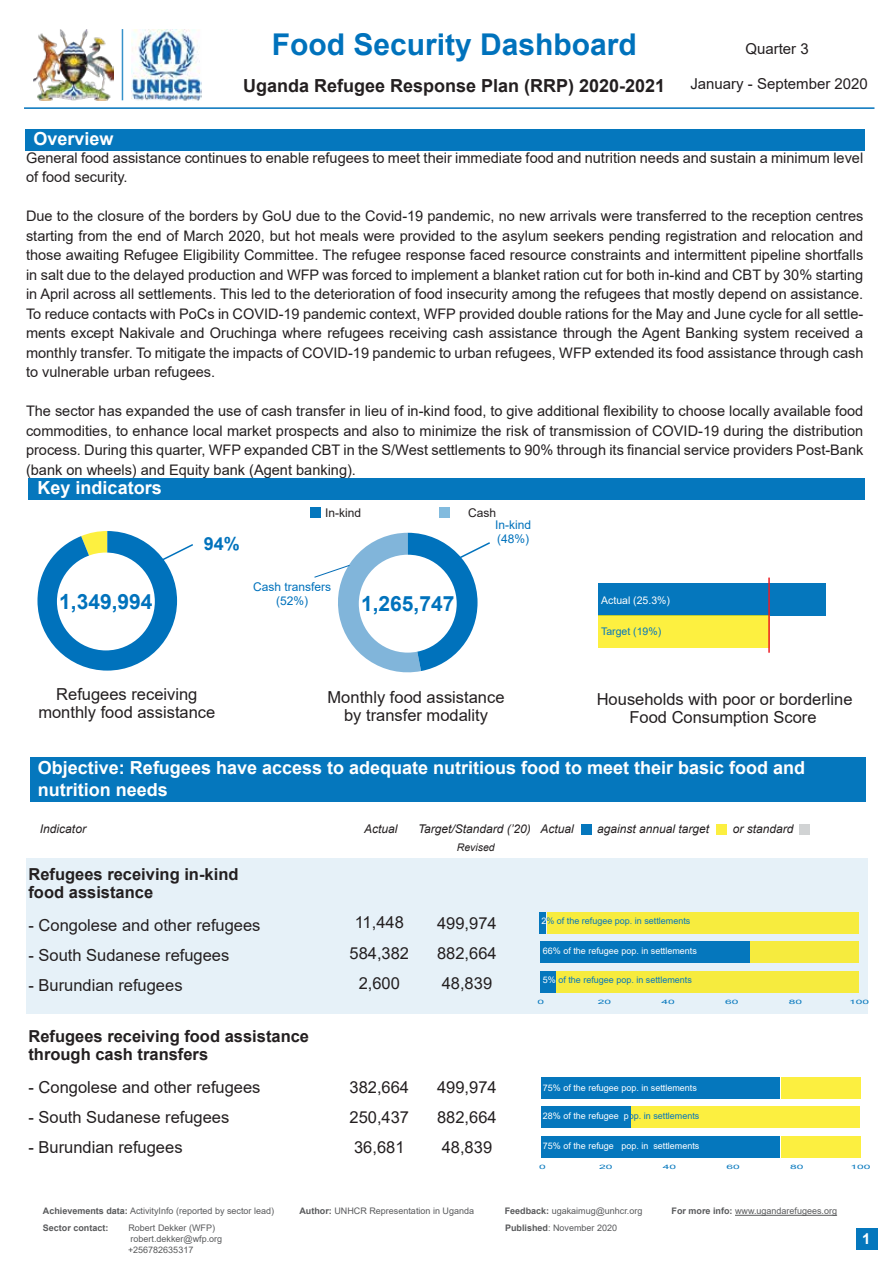
<style>
.page{position:relative;width:893px;height:1263px;background:#fff}
.page>*{position:absolute;margin:0;border:0;box-sizing:border-box;transform-origin:0 0}
.t1{font:700 30px "Arial";color:#0072bc}
.t2{font:700 21px "Arial";color:#0072bc}
.t3{font:700 18px/21.6px "Arial";color:#fff}
.t4{font:700 18px "Arial";color:#231f20}
.t5{font:700 18px "Arial";color:#0072bc}
.t6{font:16.5px/30px "Arial";color:#231f20;text-align:center}
.t7{font:700 16.5px/18px "Arial";color:#231f20}
.t8{font:15px "Arial";color:#231f20}
.t9{font:700 15px "Arial";color:#fff}
.t10{font:14.55px/19.5px "Arial";color:#231f20;text-align:justify}
.t11{font:italic 12px "Arial";color:#231f20}
.t12{font:12px/14.4px "Arial";color:#0072bc}
.t13{font:12px "Arial";color:#231f20}
.t14{font:10.5px "Arial";color:#fff}
.t15{font:10.5px "Arial";color:#0577bd}
.t16{font:italic 10.5px "Arial";color:#231f20}
.t17{font:9px/10.9px "Arial";color:#595a5c}
.t18{font:9px "Arial";color:#fff}
.t19{font:9px "Arial";color:#0877bd}
.t20{font:700 9px "Arial";color:#595a5c}
.t21{font:6px "Arial";color:#0577bd;scale:2 1}
.s1{color:#fff}
.s2{color:#0a77bd}
.s3{color:#0677bd}
.s4{color:#0a72ba}
.s5{color:#0072bc}
.s6{color:#0577bd}
.s7{font-weight:700}
</style>
<div class="page">
<div style="left:27px;top:858px;width:841px;height:155px;background:#e6f1f8"></div>
<div style="left:26px;top:129px;width:839px;height:21px;background:#0577bd"></div>
<hr style="left:735px;top:1215px;width:102px;height:1px;background:#595a5c">
<hr style="left:24px;top:107px;width:850px;height:2px;background:#0072bc">
<img style="left:33px;top:29px;width:80px;height:71px">
<img style="left:131px;top:29px;width:71px;height:71px">
<hr style="left:122px;top:29px;width:1px;height:71px;background:#0577bd">
<div style="left:29px;top:478px;width:836px;height:22px;background:#0577bd"></div>
<div style="left:30px;top:757px;width:835px;height:45px;background:#0577bd"></div>
<div style="left:581px;top:824px;width:11px;height:11px;background:#0577bd"></div>
<div style="left:716px;top:824px;width:11px;height:10px;background:#fcef40"></div>
<div style="left:781px;top:1077px;width:79px;height:21px;background:#fcef40"></div>
<div style="left:631px;top:1107px;width:229px;height:21px;background:#fcef40"></div>
<div style="left:781px;top:1136px;width:79px;height:21px;background:#fcef40"></div>
<div style="left:541px;top:1077px;width:239px;height:21px;background:#0577bd"></div>
<div style="left:541px;top:1107px;width:89px;height:21px;background:#0577bd"></div>
<div style="left:541px;top:1136px;width:239px;height:21px;background:#0577bd"></div>
<div style="left:598px;top:583px;width:228px;height:33px;background:#0577bd"></div>
<div style="left:598px;top:615px;width:171px;height:33px;background:#fdf040"></div>
<hr style="left:768px;top:578px;width:2px;height:75px;background:#ed1d24">
<div style="left:799px;top:824px;width:10px;height:11px;background:#d1d3d4"></div>
<div style="left:856px;top:1229px;width:21px;height:21px;background:#0577bd"></div>
<svg style="left:37px;top:531px;width:156px;height:140px"></svg>
<div style="left:547px;top:912px;width:312px;height:21px;background:#f7ec3e"></div>
<div style="left:751px;top:942px;width:108px;height:21px;background:#f6eb3e"></div>
<div style="left:557px;top:971px;width:302px;height:21px;background:#f6eb3e"></div>
<div style="left:540px;top:912px;width:6px;height:21px;background:#0577bd"></div>
<div style="left:540px;top:942px;width:210px;height:21px;background:#0577bd"></div>
<div style="left:540px;top:971px;width:16px;height:21px;background:#0577bd"></div>
<div style="left:310px;top:507px;width:11px;height:11px;background:#0577bd"></div>
<div style="left:439px;top:507px;width:11px;height:11px;background:#82bbde"></div>
<svg style="left:315px;top:533px;width:175px;height:139px"></svg>
<p class="t3" style="left:34px;top:128px;width:82px">Overview</p>
<h1 class="t1" style="left:272px;top:23px;width:367px">Food Security Dashboard</h1>
<p class="t4" style="left:243px;top:73px;width:424px">Uganda Refugee Response Plan (RRP) 2020-2021</p>
<p class="t8" style="left:745px;top:38px;width:65px">Quarter 3</p>
<p class="t8" style="left:690px;top:74px;width:179px">January - September 2020</p>
<p class="t10" style="left:26px;top:148px;width:839px">General food assistance continues to enable refugees to meet their immediate food and nutrition needs and sustain a minimum level of food security.</p>
<p class="t10" style="left:26px;top:206px;width:839px">Due to the closure of the borders by GoU due to the Covid-19 pandemic, no new arrivals were transferred to the reception centres starting from the end of March 2020, but hot meals were provided to the asylum seekers pending registration and relocation and those awaiting Refugee Eligibility Committee. The refugee response faced resource constraints and intermittent pipeline shortfalls in salt due to the delayed production and WFP was forced to implement a blanket ration cut for both in-kind and CBT by 30% starting in April across all settlements. This led to the deterioration of food insecurity among the refugees that mostly depend on assistance.<br>To reduce contacts with PoCs in COVID-19 pandemic context, WFP provided double rations for the May and June cycle for all settle&shy;ments except Nakivale and Oruchinga where refugees receiving cash assistance through the Agent Banking system received a monthly transfer. To mitigate the impacts of COVID-19 pandemic to urban refugees, WFP extended its food assistance through cash to vulnerable urban refugees.</p>
<p class="t10" style="left:26px;top:401px;width:839px">The sector has expanded the use of cash transfer in lieu of in-kind food, to give additional flexibility to choose locally available food commodities, to enhance local market prospects and also to minimize the risk of transmission of COVID-19 during the distribution process. During this quarter, WFP expanded CBT in the S/West settlements to 90% through its financial service providers Post-Bank (bank on wheels) and Equity bank (Agent banking).</p>
<p class="t3" style="left:38px;top:477px;width:126px">Key indicators</p>
<h2 class="t2" style="left:59px;top:586px;width:95px">1,349,994</h2>
<p class="t5" style="left:204px;top:531px;width:38px">94%</p>
<p class="t13" style="left:325px;top:504px;width:38px">In-kind</p>
<p class="t13" style="left:468px;top:504px;width:30px">Cash</p>
<p class="t12" style="left:253px;top:580px;width:80px;text-align:center">Cash transfers (52%)</p>
<h2 class="t2" style="left:361px;top:588px;width:95px">1,265,747</h2>
<p class="t12" style="left:495px;top:517px;width:38px">In-kind (48%)</p>
<p class="t14" style="left:601px;top:593px;width:70px">Actual (25.3%)</p>
<p class="t15" style="left:601px;top:624px;width:62px">Target (19%)</p>
<p class="t6" style="left:38px;top:685px;width:178px;line-height:18px">Refugees receiving monthly food assistance</p>
<p class="t6" style="left:597px;top:690px;width:257px;line-height:18px">Households with poor or borderline<br>Food Consumption Score</p>
<p class="t6" style="left:328px;top:688px;width:178px;line-height:18px">Monthly food assistance by transfer modality</p>
<p class="t3" style="left:38px;top:757px;width:769px">Objective: Refugees have access to adequate nutritious food to meet their basic food and nutrition needs</p>
<p class="t11" style="left:40px;top:821px;width:48px">Indicator</p>
<p class="t11" style="left:364px;top:821px;width:35px">Actual</p>
<p class="t11" style="left:418px;top:821px;width:157px">Target/Standard (’20) Actual</p>
<p class="t11" style="left:597px;top:821px;width:114px">against annual target</p>
<p class="t11" style="left:733px;top:821px;width:62px">or standard</p>
<p class="t16" style="left:457px;top:840px;width:39px">Revised</p>
<p class="t7" style="left:28px;top:866px;width:211px">Refugees receiving in-kind food assistance</p>
<p class="t6" style="left:28px;top:910px;width:234px">- Congolese and other refugees</p>
<p class="t6" style="left:28px;top:940px;width:202px">- South Sudanese refugees</p>
<p class="t6" style="left:28px;top:970px;width:156px">- Burundian refugees</p>
<p class="t7" style="left:28px;top:1028px;width:282px">Refugees receiving food assistance through cash transfers</p>
<p class="t6" style="left:28px;top:1072px;width:234px">- Congolese and other refugees</p>
<p class="t6" style="left:28px;top:1102px;width:202px">- South Sudanese refugees</p>
<p class="t6" style="left:28px;top:1132px;width:156px">- Burundian refugees</p>
<p class="t6" style="left:349px;top:906px;width:61px;line-height:31.5px">11,448<br>584,382</p>
<p class="t6" style="left:359px;top:968px;width:43px">2,600</p>
<p class="t6" style="left:437px;top:908px;width:61px;text-align:justify">499,974<br>882,664<br>48,839</p>
<p class="t6" style="left:349px;top:1071px;width:61px;text-align:justify">382,664<br>250,437<br>36,681</p>
<p class="t6" style="left:437px;top:1071px;width:61px;text-align:justify">499,974<br>882,664<br>48,839</p>
<p class="t19" style="left:541px;top:915px;width:151px"><span class="s1">2</span><span class="s2">%</span> of the refugee pop. <span class="s3">in settlements</span></p>
<p class="t18" style="left:543px;top:945px;width:156px">66% of the refugee pop. in settlements</p>
<p class="t19" style="left:543px;top:974px;width:151px"><span class="s1">5%</span> <span class="s2">of</span> the refugee pop. in settlements</p>
<p class="t21" style="left:538px;top:998px;width:5px">0</p>
<p class="t21" style="left:598px;top:998px;width:8px">20</p>
<p class="t21" style="left:661px;top:998px;width:8px">40</p>
<p class="t21" style="left:725px;top:998px;width:8px">60</p>
<p class="t21" style="left:789px;top:998px;width:8px">80</p>
<p class="t21" style="left:849px;top:998px;width:12px">100</p>
<p class="t18" style="left:543px;top:1081px;width:156px">75% of the refugee pop. in settlements</p>
<p class="t18" style="left:543px;top:1109px;width:158px">28% of the refugee p<span class="s4">op.</span> <span class="s5">in</span> <span class="s6">settlements</span></p>
<p class="t18" style="left:543px;top:1139px;width:158px">75% of the refuge<span class="s6">e</span> pop. in settlements</p>
<p class="t21" style="left:539px;top:1163px;width:5px">0</p>
<p class="t21" style="left:599px;top:1163px;width:8px">20</p>
<p class="t21" style="left:663px;top:1163px;width:8px">40</p>
<p class="t21" style="left:726px;top:1163px;width:8px">60</p>
<p class="t21" style="left:790px;top:1163px;width:8px">80</p>
<p class="t21" style="left:850px;top:1163px;width:12px">100</p>
<p class="t17" style="left:43px;top:1205px;width:233px"><span class="s7">Achievements data:</span> ActivityInfo (reported by sector lead)</p>
<p class="t17" style="left:299px;top:1205px;width:176px"><span class="s7">Author:</span> UNHCR Representation in Uganda</p>
<p class="t17" style="left:505px;top:1205px;width:139px"><span class="s7">Feedback:</span> ugakaimug@unhcr.org</p>
<p class="t17" style="left:671px;top:1205px;width:167px"><span class="s7">For more info:</span> www.ugandarefugees.org</p>
<p class="t20" style="left:43px;top:1222px;width:67px">Sector contact:</p>
<p class="t17" style="left:128px;top:1223px;width:88px">Robert Dekker (WFP)</p>
<p class="t17" style="left:505px;top:1223px;width:114px"><span class="s7">Published</span>: November 2020</p>
<p class="t17" style="left:128px;top:1234px;width:96px">robert.dekker@wfp.org +256782635317</p>
<p class="t9" style="left:862px;top:1228px;width:10px">1</p>
</div>
